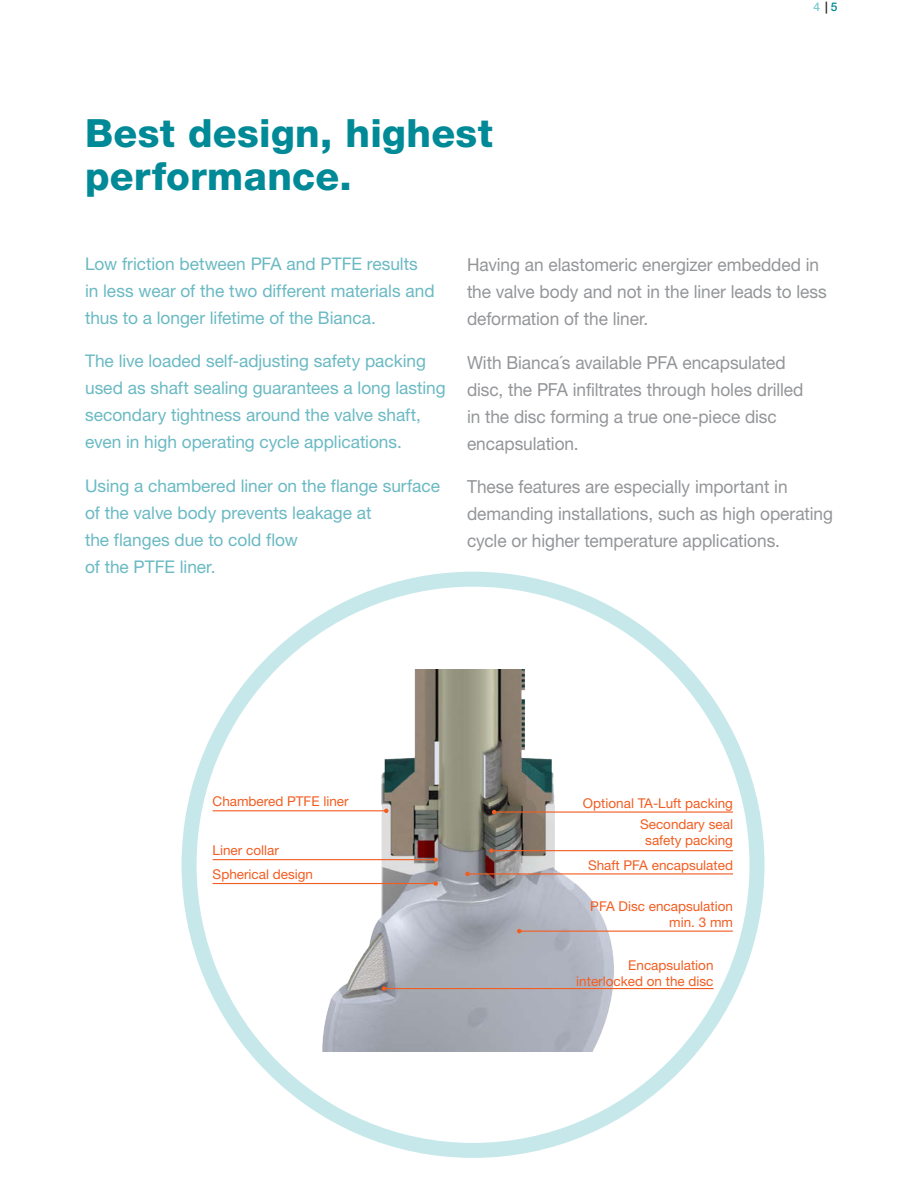
<style>
.page{position:relative;width:918px;height:1188px;background:#fff}
.page>*{position:absolute;margin:0;border:0;box-sizing:border-box;transform-origin:0 0}
.t1{font:800 39px/43.5px "Helvetica Neue";letter-spacing:.01em;color:#008996}
.t2{font:18px/27px "Helvetica Neue";letter-spacing:-.005em;color:#939598;scale:.96 1}
.t3{font:17.4px/27px "Helvetica Neue";letter-spacing:-.005em;color:#6ab9c3}
.t4{font:13.5px "Helvetica Neue LT Pro";color:#f25d21}
.t5{font:500 12px "Helvetica Neue";color:#77cbcf}
.s1{color:#231f20}
.s2{color:#008996}
</style>
<div class="page">
<div style="left:182px;top:572px;width:582px;height:586px;border:15px solid #c7e8ea;border-radius:50%"></div>
<img style="left:270px;top:670px;width:385px;height:381px">
<hr style="left:494px;top:811px;width:239px;height:2px;background:#f25d21">
<svg style="left:492px;top:810px;width:4px;height:4px"></svg>
<hr style="left:467px;top:873px;width:266px;height:1px;background:#f25d21">
<svg style="left:465px;top:872px;width:5px;height:4px"></svg>
<hr style="left:519px;top:931px;width:214px;height:1px;background:#f25d21">
<svg style="left:517px;top:929px;width:5px;height:4px"></svg>
<hr style="left:384px;top:988px;width:330px;height:1px;background:#f25d21">
<svg style="left:382px;top:986px;width:4px;height:5px"></svg>
<hr style="left:491px;top:850px;width:242px;height:1px;background:#f25d21">
<svg style="left:489px;top:848px;width:5px;height:5px"></svg>
<hr style="left:213px;top:810px;width:173px;height:1px;background:#f25d21">
<svg style="left:384px;top:809px;width:5px;height:4px"></svg>
<hr style="left:213px;top:859px;width:223px;height:1px;background:#f25d21">
<svg style="left:433px;top:857px;width:5px;height:5px"></svg>
<hr style="left:213px;top:883px;width:223px;height:1px;background:#f25d21">
<svg style="left:433px;top:881px;width:5px;height:5px"></svg>
<p class="t1" style="left:85px;top:111px;width:409px">Best design, highest performance.</p>
<p class="t5" style="left:814px;top:-3px;width:26px">4 <span class="s1">|</span> <span class="s2">5</span></p>
<p class="t3" style="left:85px;top:250px;width:351px">Low friction between PFA and PTFE results in less wear of the two different materials and thus to a longer lifetime of the Bianca.</p>
<p class="t3" style="left:85px;top:347px;width:362px">The live loaded self-adjusting safety packing used as shaft sealing guarantees a long lasting secondary tightness around the valve shaft, even in high operating cycle applications.</p>
<p class="t3" style="left:85px;top:472px;width:357px">Using a chambered liner on the flange surface of the valve body prevents leakage at</p>
<p class="t3" style="left:85px;top:526px;width:214px">the flanges due to cold flow</p>
<p class="t3" style="left:85px;top:553px;width:132px">of the PTFE liner.</p>
<p class="t2" style="left:467px;top:251px;width:376px">Having an elastomeric energizer embedded in the valve body and not in the liner leads to less deformation of the liner.</p>
<p class="t2" style="left:467px;top:348px;width:352px">With Bianca´s available PFA encapsulated disc, the PFA infiltrates through holes drilled in the disc forming a true one-piece disc encapsulation.</p>
<p class="t2" style="left:467px;top:473px;width:383px">These features are especially important in demanding installations, such as high operating cycle or higher temperature applications.</p>
<p class="t4" style="left:213px;top:793px;width:138px">Chambered PTFE liner</p>
<p class="t4" style="left:213px;top:843px;width:68px">Liner collar</p>
<p class="t4" style="left:213px;top:866px;width:102px">Spherical design</p>
<p class="t4" style="left:583px;top:795px;width:152px">Optional TA-Luft packing</p>
<p class="t4" style="left:640px;top:816px;width:95px">Secondary seal</p>
<p class="t4" style="left:645px;top:832px;width:89px">safety packing</p>
<p class="t4" style="left:588px;top:857px;width:147px">Shaft PFA encapsulated</p>
<p class="t4" style="left:590px;top:898px;width:144px">PFA Disc encapsulation</p>
<p class="t4" style="left:669px;top:914px;width:65px">min. 3 mm</p>
<p class="t4" style="left:628px;top:957px;width:87px">Encapsulation</p>
<p class="t4" style="left:576px;top:973px;width:139px">interlocked on the disc</p>
</div>
